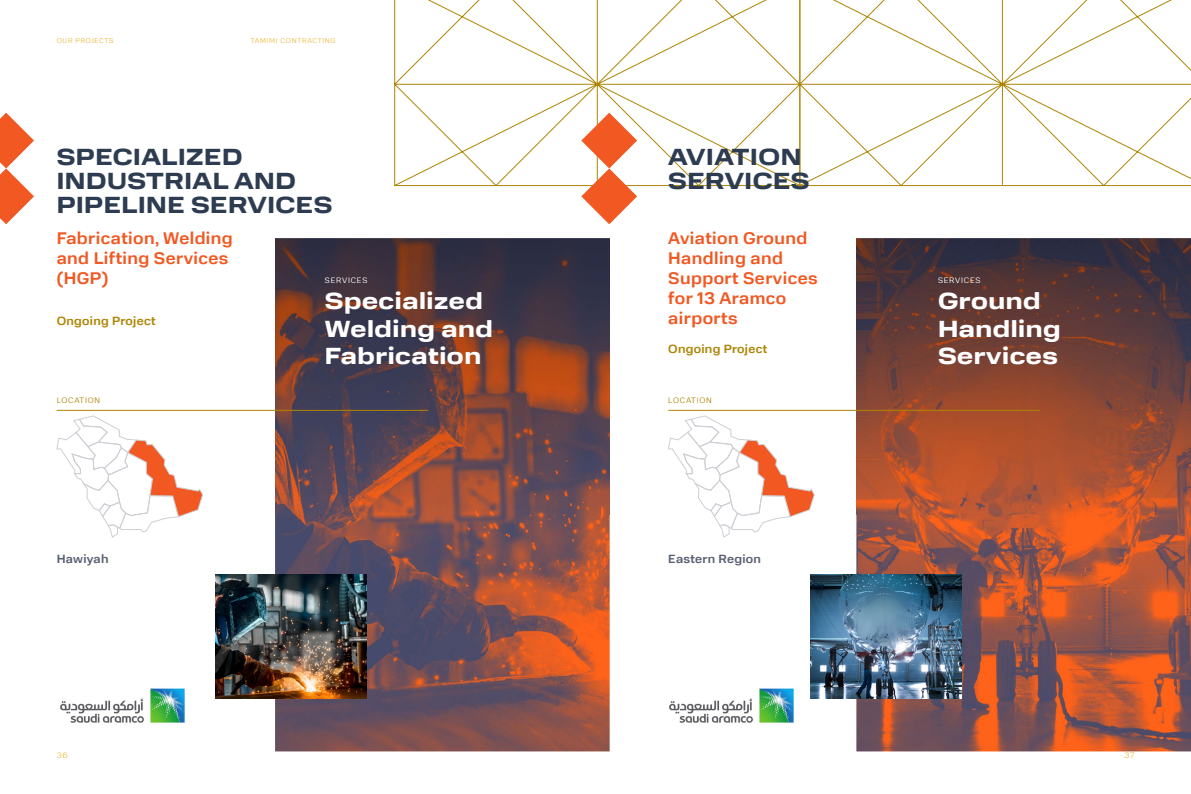
<style>
.page{position:relative;width:1191px;height:794px;background:#fff}
.page>*{position:absolute;margin:0;border:0;box-sizing:border-box;transform-origin:0 0}
.t1{font:700 23px/24px "Normalidad Wide";letter-spacing:.025em;color:#2d3c50}
.t2{font:700 23px/27.6px "Normalidad Wide";letter-spacing:.025em;color:#fff}
.t3{font:500 17px/20px "Normalidad Text";letter-spacing:.025em;color:#f15822}
.t4{font:500 12px "Normalidad Text";letter-spacing:.025em;color:#ad8505}
.t5{font:500 12px "Normalidad Text";letter-spacing:.025em;color:#596071}
.t6{font:300 8px "Normalidad Text";letter-spacing:.1em;color:#ad8505}
.t7{font:300 8px "Normalidad Text";letter-spacing:.1em;color:#fff}
.t8{font:300 8px "Normalidad Text";color:#edb840}
.t9{font:300 7px "Normalidad Text";letter-spacing:.1em;color:#edb840}
</style>
<div class="page">
<img style="left:275px;top:514px;width:334px;height:237px">
<img style="left:275px;top:239px;width:334px;height:275px">
<img style="left:215px;top:574px;width:151px;height:125px">
<svg style="left:0;top:113px;width:34px;height:111px"></svg>
<svg style="left:57px;top:416px;width:146px;height:121px"></svg>
<hr style="left:57px;top:410px;width:371px;height:1px;background:#ad8505">
<img style="left:60px;top:688px;width:125px;height:35px">
<img style="left:856px;top:514px;width:335px;height:237px">
<img style="left:856px;top:239px;width:335px;height:275px">
<img style="left:810px;top:574px;width:151px;height:125px">
<svg style="left:394px;top:0;width:405px;height:186px"></svg>
<svg style="left:799px;top:0;width:392px;height:186px"></svg>
<img style="left:669px;top:688px;width:125px;height:35px">
<svg style="left:581px;top:113px;width:56px;height:111px"></svg>
<svg style="left:668px;top:416px;width:146px;height:121px"></svg>
<hr style="left:668px;top:410px;width:372px;height:1px;background:#ad8505">
<p class="t9" style="left:57px;top:35px;width:58px">OUR PROJECTS</p>
<p class="t9" style="left:251px;top:35px;width:86px">TAMIMI CONTRACTING</p>
<h1 class="t1" style="left:57px;top:144px;width:277px">SPECIALIZED<br>INDUSTRIAL AND<br>PIPELINE SERVICES</h1>
<p class="t3" style="left:57px;top:227px;width:178px">Fabrication, Welding and Lifting Services (HGP(</p>
<p class="t7" style="left:325px;top:275px;width:44px">SERVICES</p>
<h1 class="t2" style="left:325px;top:286px;width:169px">Specialized<br>Welding and<br>Fabrication</h1>
<p class="t4" style="left:57px;top:312px;width:101px">Ongoing Project</p>
<p class="t6" style="left:57px;top:395px;width:45px">LOCATION</p>
<p class="t5" style="left:57px;top:550px;width:53px">Hawiyah</p>
<p class="t8" style="left:57px;top:749px;width:12px">36</p>
<h1 class="t1" style="left:668px;top:144px;width:143px">AVIATION<br>SERVICES</h1>
<p class="t3" style="left:668px;top:227px;width:151px">Aviation Ground<br>Handling and<br>Support Services for 13 Aramco airports</p>
<p class="t4" style="left:668px;top:340px;width:101px">Ongoing Project</p>
<p class="t6" style="left:668px;top:395px;width:45px">LOCATION</p>
<p class="t5" style="left:668px;top:550px;width:94px">Eastern Region</p>
<p class="t7" style="left:938px;top:275px;width:44px">SERVICES</p>
<h1 class="t2" style="left:938px;top:286px;width:124px">Ground<br>Handling<br>Services</h1>
<p class="t8" style="left:1124px;top:749px;width:11px">37</p>
</div>
